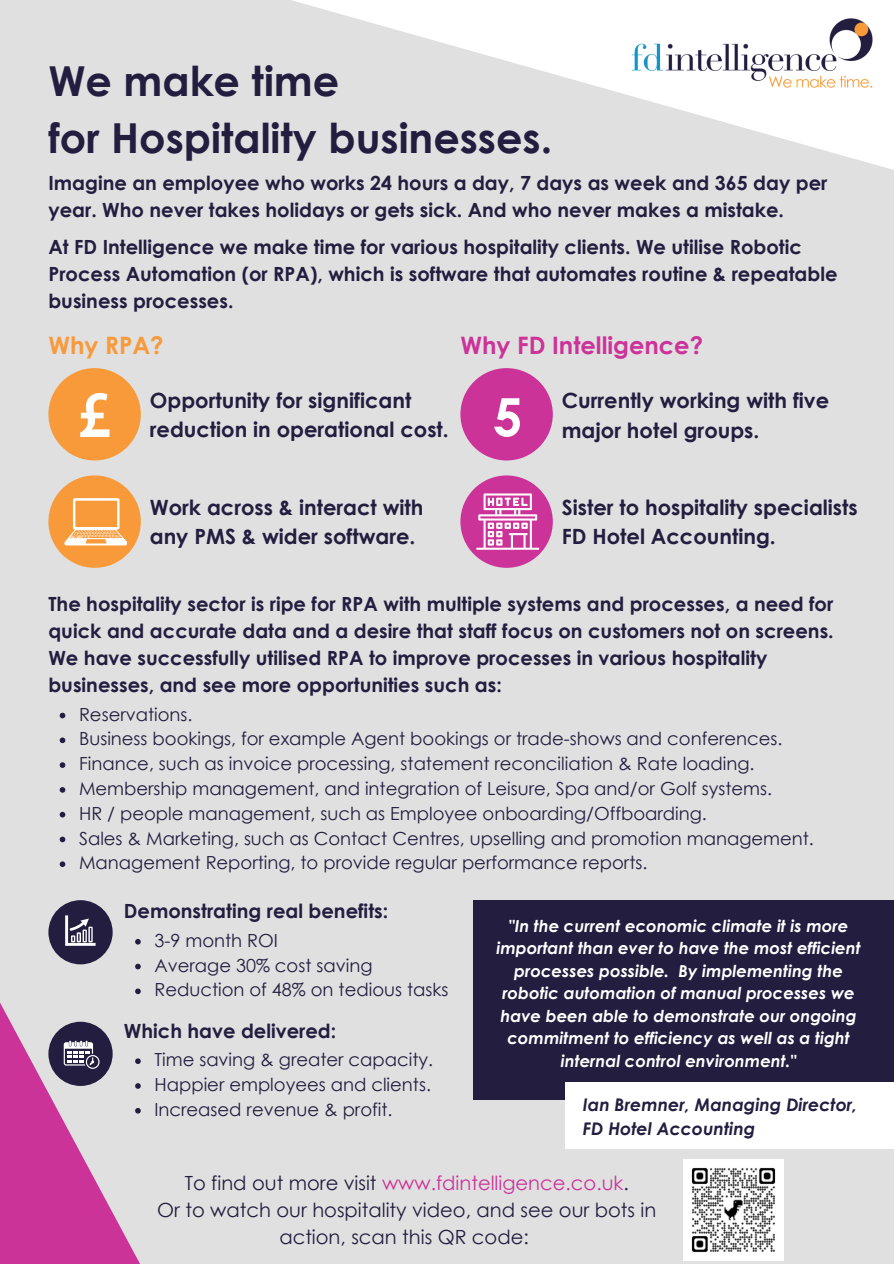
<style>
.page{position:relative;width:894px;height:1264px;background:#fff}
.page>*{position:absolute;margin:0;border:0;box-sizing:border-box;transform-origin:0 0}
.t1{font:700 52.5px "Century Gothic";color:#fff}
.t2{font:700 41.25px "Century Gothic";color:#231d3f}
.t3{font:700 24px "Century Gothic";color:#c39}
.t4{font:700 24px "Century Gothic";color:#f89a3a}
.t5{font:700 21px/29.2px "Century Gothic";color:#231d3f}
.t6{font:700 19.5px/26.8px "Century Gothic";color:#231d3f}
.t7{font:19.5px/27px "Century Gothic";color:#231d3f;text-align:center}
.t8{font:19.5px "Century Gothic";color:#c39}
.t9{font:18px "Century Gothic";color:#231d3f}
.t10{font:italic 700 17.4px "Century Gothic";color:#231d3f}
.t11{font:italic 700 16.5px/22.5px "Century Gothic";color:#fff;text-align:center}
.s1{color:#231d3f}
</style>
<div class="page">
<div style="left:0;top:0;width:893px;height:1263px;background:#e0e0e0"></div>
<svg style="left:292px;top:0;width:601px;height:170px"></svg>
<img style="left:619px;top:16px;width:268px;height:77px">
<div style="left:48px;top:368px;width:93px;height:92px;background:#f89a3a;border-radius:50%"></div>
<div style="left:48px;top:475px;width:93px;height:93px;background:#f89a3a;border-radius:50%"></div>
<div style="left:48px;top:900px;width:65px;height:64px;background:#231d3f;border-radius:50%"></div>
<svg style="left:65px;top:915px;width:31px;height:30px"></svg>
<div style="left:472px;top:900px;width:421px;height:199px;background:#231d3f"></div>
<div style="left:565px;top:1082px;width:328px;height:66px;background:#fff"></div>
<svg style="left:80px;top:393px;width:29px;height:44px"></svg>
<svg style="left:64px;top:498px;width:63px;height:47px"></svg>
<div style="left:460px;top:368px;width:92px;height:92px;background:#c39;border-radius:50%"></div>
<div style="left:460px;top:475px;width:92px;height:93px;background:#c39;border-radius:50%"></div>
<svg style="left:476px;top:493px;width:63px;height:57px"></svg>
<svg style="left:135px;top:939px;width:6px;height:5px"></svg>
<svg style="left:135px;top:963px;width:6px;height:6px"></svg>
<svg style="left:135px;top:988px;width:6px;height:6px"></svg>
<svg style="left:0;top:1003px;width:141px;height:260px"></svg>
<svg style="left:60px;top:712px;width:5px;height:6px"></svg>
<svg style="left:60px;top:737px;width:5px;height:6px"></svg>
<svg style="left:60px;top:762px;width:5px;height:6px"></svg>
<svg style="left:60px;top:787px;width:5px;height:5px"></svg>
<svg style="left:60px;top:811px;width:5px;height:6px"></svg>
<svg style="left:60px;top:836px;width:5px;height:6px"></svg>
<svg style="left:60px;top:861px;width:5px;height:6px"></svg>
<img style="left:683px;top:1159px;width:100px;height:100px">
<p class="t2" style="left:48px;top:54px;width:292px">We make time</p>
<p class="t2" style="left:48px;top:112px;width:505px">for Hospitality businesses.</p>
<p class="t6" style="left:48px;top:169px;width:780px">Imagine an employee who works 24 hours a day, 7 days as week and 365 day per year. Who never takes holidays or gets sick. And who never makes a mistake.</p>
<p class="t6" style="left:48px;top:233px;width:790px">At FD Intelligence we make time for various hospitality clients. We utilise Robotic<br>Process Automation (or RPA), which is software that automates routine &amp; repeatable business processes.</p>
<p class="t4" style="left:48px;top:329px;width:117px">Why RPA?</p>
<p class="t5" style="left:150px;top:385px;width:300px">Opportunity for significant reduction in operational cost.</p>
<p class="t3" style="left:460px;top:329px;width:244px">Why FD Intelligence?</p>
<p class="t1" style="left:493px;top:383px;width:31px">5</p>
<p class="t5" style="left:561px;top:385px;width:269px">Currently working with five major hotel groups.</p>
<p class="t5" style="left:150px;top:492px;width:275px">Work across &amp; interact with any PMS &amp; wider software.</p>
<p class="t5" style="left:561px;top:492px;width:297px">Sister to hospitality specialists<br>FD Hotel Accounting.</p>
<p class="t6" style="left:48px;top:590px;width:786px">The hospitality sector is ripe for RPA with multiple systems and processes, a need for quick and accurate data and a desire that staff focus on customers not on screens.<br>We have successfully utilised RPA to improve processes in various hospitality businesses, and see more opportunities such as:</p>
<p class="t9" style="left:79px;top:702px;width:115px">Reservations.</p>
<p class="t9" style="left:79px;top:727px;width:704px">Business bookings, for example Agent bookings or trade-shows and conferences.</p>
<p class="t9" style="left:79px;top:752px;width:676px">Finance, such as invoice processing, statement reconciliation &amp; Rate loading.</p>
<p class="t9" style="left:79px;top:776px;width:694px">Membership management, and integration of Leisure, Spa and/or Golf systems.</p>
<p class="t9" style="left:79px;top:801px;width:629px">HR / people management, such as Employee onboarding/Offboarding.</p>
<p class="t9" style="left:79px;top:826px;width:736px">Sales &amp; Marketing, such as Contact Centres, upselling and promotion management.</p>
<p class="t9" style="left:79px;top:851px;width:569px">Management Reporting, to provide regular performance reports.</p>
<p class="t6" style="left:124px;top:897px;width:266px">Demonstrating real benefits:</p>
<p class="t9" style="left:154px;top:928px;width:125px">3-9 month ROI</p>
<p class="t9" style="left:154px;top:953px;width:219px">Average 30% cost saving</p>
<p class="t9" style="left:154px;top:978px;width:295px">Reduction of 48% on tedious tasks</p>
<p class="t6" style="left:124px;top:1016px;width:214px">Which have delivered:</p>
<p class="t9" style="left:154px;top:1048px;width:280px">Time saving &amp; greater capacity.</p>
<p class="t9" style="left:154px;top:1072px;width:278px">Happier employees and clients.</p>
<p class="t9" style="left:154px;top:1097px;width:239px">Increased revenue &amp; profit.</p>
<p class="t11" style="left:496px;top:914px;width:365px">"In the current economic climate it is more important than ever to have the most efficient processes possible. By implementing the robotic automation of manual processes we have been able to demonstrate our ongoing commitment to efficiency as well as a tight internal control environment."</p>
<p class="t10" style="left:582px;top:1093px;width:276px">Ian Bremner, Managing Director,</p>
<p class="t10" style="left:582px;top:1117px;width:174px">FD Hotel Accounting</p>
<p class="t8" style="left:185px;top:1170px;width:445px"><span class="s1">To find out more visit</span> www.fdintelligence.co.uk<span class="s1">.</span></p>
<p class="t7" style="left:157px;top:1195px;width:500px">Or to watch our hospitality video, and see our bots in action, scan this QR code:</p>
</div>
